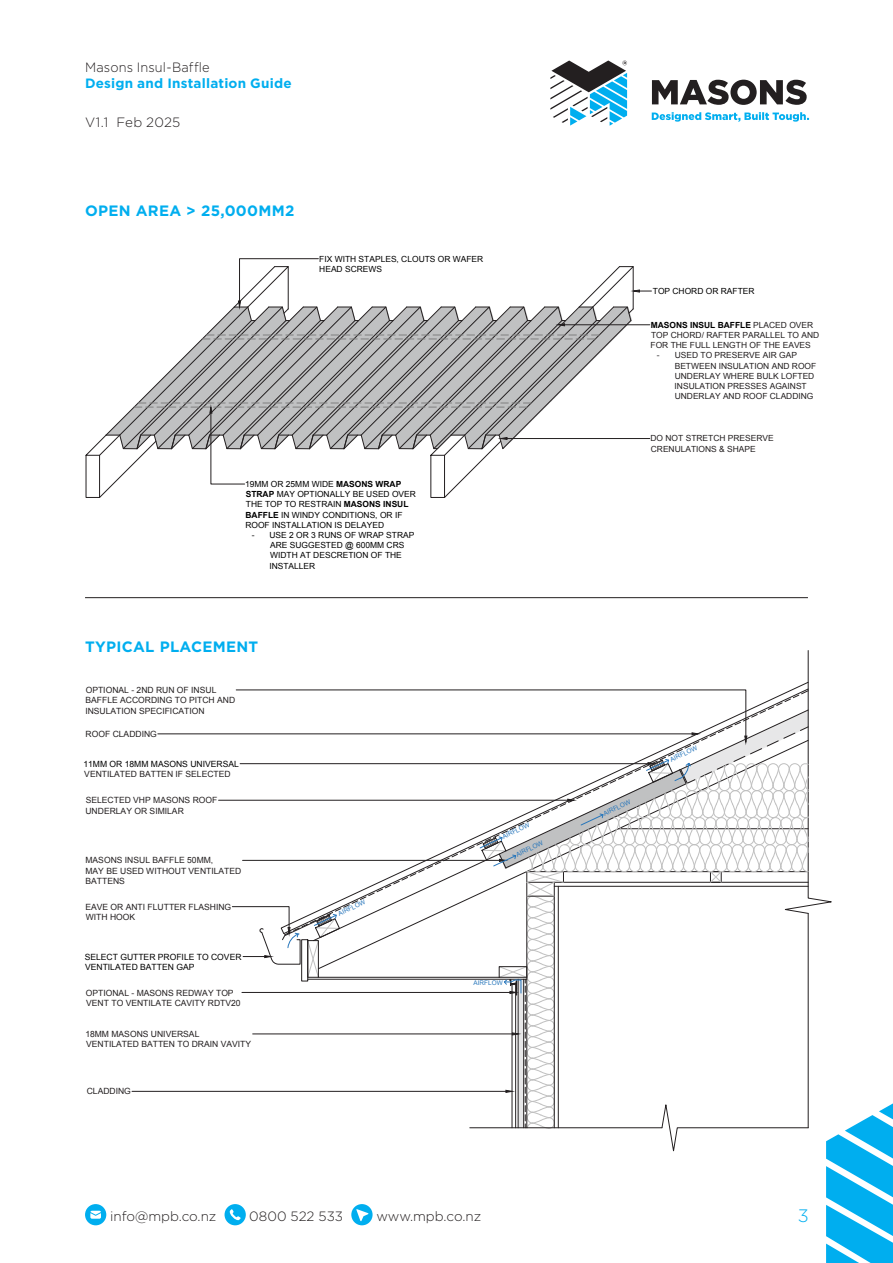
<style>
.page{position:relative;width:893px;height:1263px;background:#fff}
.page>*{position:absolute;margin:0;border:0;box-sizing:border-box;transform-origin:0 0}
.t1{font:300 18px "Gotham";color:#00aeef}
.Heading_2{font:700 15px "Gotham";letter-spacing:.02em;color:#00aeef}
.t2{font:300 13.5px "Gotham";color:#231f20}
.t3{font:700 13.5px "Gotham";letter-spacing:.015em;color:#00aeef}
.t4{font:300 13.5px "Gotham";color:#231f20;scale:.95 1}
.t5{font:8.55px/10.4px "Arial";color:#231f20}
.t6{font:8.55px/10.4px "Arial";color:#000}
.t7{font:8.4px/10.2px "Arial";color:#000}
.t8{font:8.4px/10.2px "Arial";color:#231f20}
.t9{font:6.45px "Arial";color:#2776bb}
.s1{font-weight:700}
.s2{color:#000}
.s3{font-weight:700;color:#000}
</style>
<div class="page">
<svg style="left:85px;top:1204px;width:21px;height:21px"></svg>
<svg style="left:550px;top:60px;width:259px;height:66px"></svg>
<svg style="left:85px;top:258px;width:566px;height:240px"></svg>
<hr style="left:158px;top:734px;width:534px;height:1px;background:#231f20">
<hr style="left:219px;top:800px;width:349px;height:1px;background:#231f20">
<hr style="left:132px;top:1091px;width:374px;height:1px;background:#231f20">
<svg style="left:225px;top:650px;width:668px;height:613px"></svg>
<hr style="left:85px;top:597px;width:723px;height:1px;background:#231f20">
<h3 class="t4" style="left:85px;top:59px;width:133px">Masons Insul-Baffle</h3>
<h3 class="t3" style="left:85px;top:75px;width:208px">Design and Installation Guide</h3>
<h3 class="t2" style="left:85px;top:114px;width:97px">V1.1 Feb 2025</h3>
<p class="Heading_2" style="left:85px;top:201px;width:211px">OPEN AREA &gt; 25,000MM2</p>
<p class="t7" style="left:319px;top:254px;width:166px">FIX WITH STAPLES, CLOUTS OR WAFER<br>HEAD SCREWS</p>
<p class="t7" style="left:245px;top:479px;width:172px">19MM OR 25MM WIDE <span class="s1">MASONS WRAP<br>STRAP</span> MAY OPTIONALLY BE USED OVER<br>THE TOP TO RESTRAIN <span class="s1">MASONS INSUL<br>BAFFLE</span> IN WINDY CONDITIONS, OR IF<br>ROOF INSTALLATION IS DELAYED</p>
<p class="t7" style="left:269px;top:530px;width:146px;text-indent:-18px">- USE 2 OR 3 RUNS OF WRAP STRAP<br>ARE SUGGESTED @ 600MM CRS<br>WIDTH AT DESCRETION OF THE<br>INSTALLER</p>
<p class="Heading_2" style="left:85px;top:637px;width:175px">TYPICAL PLACEMENT</p>
<p class="t5" style="left:85px;top:685px;width:151px">OPTIONAL - 2ND RUN OF INSUL<br>BAFFLE ACCORDING TO PITCH AND<br>INSULATION SPECIFICATION</p>
<p class="t5" style="left:86px;top:729px;width:73px">ROOF CLADDING</p>
<p class="t5" style="left:83px;top:759px;width:157px"><span class="s2">11MM OR 18MM MASONS UNIVERSAL<br></span>VENTILATED BATTEN IF SELECTED</p>
<p class="t5" style="left:85px;top:795px;width:133px">SELECTED VHP MASONS ROOF<br>UNDERLAY OR SIMILAR</p>
<p class="t5" style="left:85px;top:855px;width:157px">MASONS INSUL BAFFLE 50MM,<br>MAY BE USED WITHOUT VENTILATED<br>BATTENS</p>
<p class="t5" style="left:85px;top:901px;width:147px">EAVE OR ANTI FLUTTER FLASHING<br>WITH HOOK</p>
<p class="t6" style="left:85px;top:951px;width:158px">SELECT GUTTER PROFILE TO COVER<br>VENTILATED BATTEN GAP</p>
<p class="t5" style="left:86px;top:987px;width:156px">OPTIONAL - MASONS REDWAY TOP<br>VENT TO VENTILATE CAVITY RDTV20</p>
<p class="t5" style="left:85px;top:1029px;width:167px">18MM MASONS UNIVERSAL<br>VENTILATED BATTEN TO DRAIN VAVITY</p>
<p class="t5" style="left:87px;top:1086px;width:46px">CLADDING</p>
<p class="t9" style="left:337px;top:910px;width:31px;rotate:-25deg">AIRFLOW</p>
<p class="t9" style="left:501px;top:833px;width:31px;rotate:-25deg">AIRFLOW</p>
<p class="t9" style="left:514px;top:851px;width:31px;rotate:-25deg">AIRFLOW</p>
<p class="t9" style="left:473px;top:978px;width:31px">AIRFLOW</p>
<p class="t7" style="left:653px;top:286px;width:103px">TOP CHORD OR RAFTER</p>
<p class="t8" style="left:651px;top:320px;width:170px"><span class="s3">MASONS INSUL BAFFLE</span> PLACED OVER<br>TOP CHORD/ RAFTER PARALLEL TO AND<br>FOR THE FULL LENGTH OF THE EAVES</p>
<p class="t8" style="left:675px;top:350px;width:143px;text-indent:-18px">- USED TO PRESERVE AIR GAP<br>BETWEEN INSULATION AND ROOF<br>UNDERLAY WHERE BULK LOFTED<br>INSULATION PRESSES AGAINST<br>UNDERLAY AND ROOF CLADDING</p>
<p class="t8" style="left:651px;top:433px;width:125px">DO NOT STRETCH PRESERVE<br>CRENULATIONS &amp; SHAPE</p>
<p class="t9" style="left:602px;top:810px;width:31px;rotate:-25deg">AIRFLOW</p>
<p class="t9" style="left:669px;top:756px;width:31px;rotate:-25deg">AIRFLOW</p>
<h3 class="t2" style="left:110px;top:1207px;width:108px">info@mpb.co.nz</h3>
<h3 class="t2" style="left:249px;top:1207px;width:95px">0800 522 533</h3>
<h3 class="t2" style="left:376px;top:1207px;width:106px">www.mpb.co.nz</h3>
<h1 class="t1" style="left:798px;top:1204px;width:12px">3</h1>
</div>
